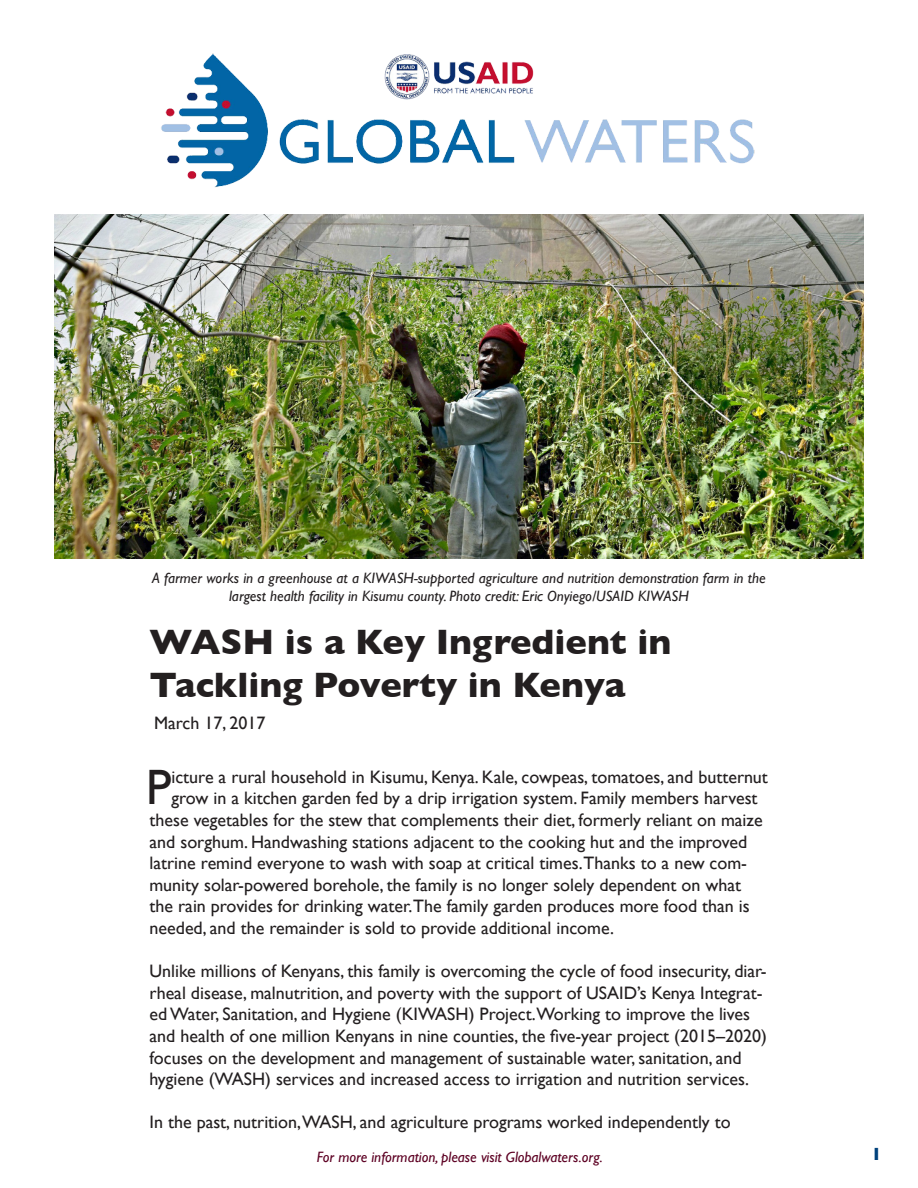
<style>
.page{position:relative;width:918px;height:1188px;background:#fff}
.page>*{position:absolute;margin:0;border:0;box-sizing:border-box;transform-origin:0 0}
.Drop_Cap{font:49.65px "Gill Sans";color:#231f20}
.Headline{font:700 36px/43.2px "Gill Sans";color:#231f20}
.Drop_Cap-2{font:18px/21.6px "Gill Sans";color:#231f20}
.t1{font:700 18px "Gill Sans";color:#01427c}
.Captions{font:italic 15px/18px "Gill Sans";color:#231f20;text-align:center}
.t2{font:italic 15px "Gill Sans";color:#5d0023}
</style>
<div class="page">
<img style="left:161px;top:54px;width:594px;height:134px">
<img style="left:54px;top:214px;width:810px;height:344px">
<p class="Captions" style="left:152px;top:569px;width:615px">A farmer works in a greenhouse at a KIWASH-supported agriculture and nutrition demonstration farm in the largest health facility in Kisumu county. Photo credit: Eric Onyiego/USAID KIWASH</p>
<p class="Headline" style="left:150px;top:619px;width:523px">WASH is a Key Ingredient in<br>Tackling Poverty in Kenya</p>
<p class="Drop_Cap-2" style="left:154px;top:712px;width:113px">March 17, 2017</p>
<p class="Drop_Cap" style="left:146px;top:758px;width:27px">P</p>
<p class="Drop_Cap-2" style="left:171px;top:766px;width:598px">icture a rural household in Kisumu, Kenya. Kale, cowpeas, tomatoes, and butternut</p>
<p class="Drop_Cap-2" style="left:171px;top:787px;width:588px">grow in a kitchen garden fed by a drip irrigation system. Family members harvest</p>
<p class="Drop_Cap-2" style="left:150px;top:809px;width:615px">these vegetables for the stew that complements their diet, formerly reliant on maize</p>
<p class="Drop_Cap-2" style="left:150px;top:831px;width:599px">and sorghum. Handwashing stations adjacent to the cooking hut and the improved</p>
<p class="Drop_Cap-2" style="left:150px;top:852px;width:599px">latrine remind everyone to wash with soap at critical times.Thanks to a new com-</p>
<p class="Drop_Cap-2" style="left:150px;top:874px;width:593px">munity solar-powered borehole, the family is no longer solely dependent on what</p>
<p class="Drop_Cap-2" style="left:150px;top:895px;width:602px">the rain provides for drinking water.The family garden produces more food than is</p>
<p class="Drop_Cap-2" style="left:150px;top:917px;width:466px">needed, and the remainder is sold to provide additional income.</p>
<p class="Drop_Cap-2" style="left:150px;top:960px;width:619px">Unlike millions of Kenyans, this family is overcoming the cycle of food insecurity, diar&shy;rheal disease, malnutrition, and poverty with the support of USAID’s Kenya Integrat&shy;ed Water, Sanitation, and Hygiene (KIWASH) Project.Working to improve the lives and health of one million Kenyans in nine counties, the five-year project (2015–2020) focuses on the development and management of sustainable water, sanitation, and hygiene (WASH) services and increased access to irrigation and nutrition services.</p>
<p class="Drop_Cap-2" style="left:150px;top:1111px;width:583px">In the past, nutrition,WASH, and agriculture programs worked independently to</p>
<p class="t2" style="left:317px;top:1149px;width:287px">For more information, please visit Globalwaters.org.</p>
<p class="t1" style="left:871px;top:1139px;width:12px">1</p>
</div>
